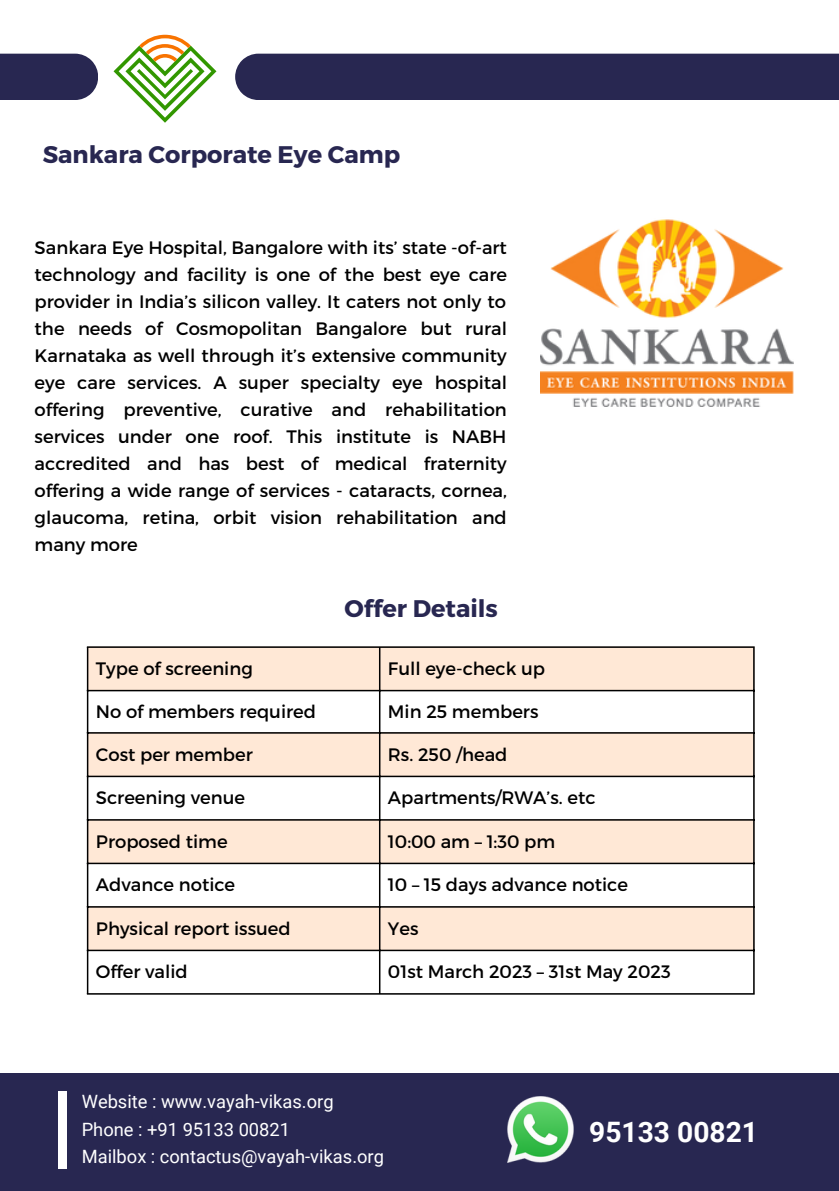
<style>
.page{position:relative;width:839px;height:1191px;background:#fff}
.page>*{position:absolute;margin:0;border:0;box-sizing:border-box;transform-origin:0 0}
.t1{font:700 28.2px "Roboto";color:#fff}
.t2{font:700 24px "Montserrat";color:#282751}
.t3{font:18.4px "Roboto";color:#fff}
.t4{font:18px/27px "Montserrat";color:#000;text-align:justify}
</style>
<div class="page">
<div style="left:0;top:1073px;width:838px;height:118px;background:#282751"></div>
<div style="left:59px;top:1091px;width:8px;height:77px;background:#fff"></div>
<div style="left:0;top:54px;width:98px;height:46px;background:#282751"></div>
<div style="left:235px;top:54px;width:603px;height:46px;background:#282751"></div>
<svg style="left:113px;top:35px;width:103px;height:88px"></svg>
<img style="left:507px;top:1097px;width:66px;height:66px">
<img style="left:541px;top:219px;width:252px;height:187px">
<svg style="left:88px;top:648px;width:665px;height:302px;fill:#ffe8d6"></svg>
<hr style="left:87px;top:648px;width:1px;height:345px;background:#000">
<hr style="left:379px;top:648px;width:1px;height:345px;background:#000">
<hr style="left:753px;top:648px;width:1px;height:345px;background:#000">
<hr style="left:87px;top:646px;width:667px;height:2px;background:#000">
<hr style="left:87px;top:690px;width:667px;height:1px;background:#000">
<hr style="left:87px;top:732px;width:667px;height:2px;background:#000">
<hr style="left:87px;top:776px;width:667px;height:1px;background:#000">
<hr style="left:87px;top:819px;width:667px;height:2px;background:#000">
<hr style="left:87px;top:863px;width:667px;height:1px;background:#000">
<hr style="left:87px;top:906px;width:667px;height:2px;background:#000">
<hr style="left:87px;top:950px;width:667px;height:1px;background:#000">
<hr style="left:87px;top:993px;width:667px;height:2px;background:#000">
<p class="t2" style="left:43px;top:139px;width:359px">Sankara Corporate Eye Camp</p>
<p class="t4" style="left:35px;top:233px;width:474px">Sankara Eye Hospital, Bangalore with its’ state -of-art technology and facility is one of the best eye care provider in India’s silicon valley. It caters not only to the needs of Cosmopolitan Bangalore but rural Karnataka as well through it’s extensive community eye care services. A super specialty eye hospital offering preventive, curative and rehabilitation services under one roof. This institute is NABH accredited and has best of medical fraternity offering a wide range of services - cataracts, cornea, glaucoma, retina, orbit vision rehabilitation and many more</p>
<p class="t2" style="left:344px;top:593px;width:155px">Offer Details</p>
<p class="t4" style="left:96px;top:654px;width:158px">Type of screening</p>
<p class="t4" style="left:388px;top:654px;width:158px">Full eye-check up</p>
<p class="t4" style="left:96px;top:698px;width:222px">No of members required</p>
<p class="t4" style="left:388px;top:698px;width:152px">Min 25 members</p>
<p class="t4" style="left:96px;top:740px;width:158px">Cost per member</p>
<p class="t4" style="left:388px;top:740px;width:121px">Rs. 250 /head</p>
<p class="t4" style="left:96px;top:783px;width:151px">Screening venue</p>
<p class="t4" style="left:388px;top:783px;width:209px">Apartments/RWA’s. etc</p>
<p class="t4" style="left:96px;top:827px;width:133px">Proposed time</p>
<p class="t4" style="left:388px;top:827px;width:169px">10:00 am – 1:30 pm</p>
<p class="t4" style="left:96px;top:870px;width:141px">Advance notice</p>
<p class="t4" style="left:388px;top:870px;width:241px">10 – 15 days advance notice</p>
<p class="t4" style="left:96px;top:914px;width:196px">Physical report issued</p>
<p class="t4" style="left:388px;top:914px;width:32px">Yes</p>
<p class="t4" style="left:96px;top:957px;width:93px">Offer valid</p>
<p class="t4" style="left:388px;top:957px;width:284px">01st March 2023 – 31st May 2023</p>
<p class="t3" style="left:82px;top:1091px;width:253px">Website : www.vayah-vikas.org</p>
<p class="t3" style="left:82px;top:1119px;width:210px">Phone : +91 95133 00821</p>
<p class="t3" style="left:82px;top:1146px;width:304px">Mailbox : contactus@vayah-vikas.org</p>
<p class="t1" style="left:589px;top:1116px;width:170px">95133 00821</p>
</div>
